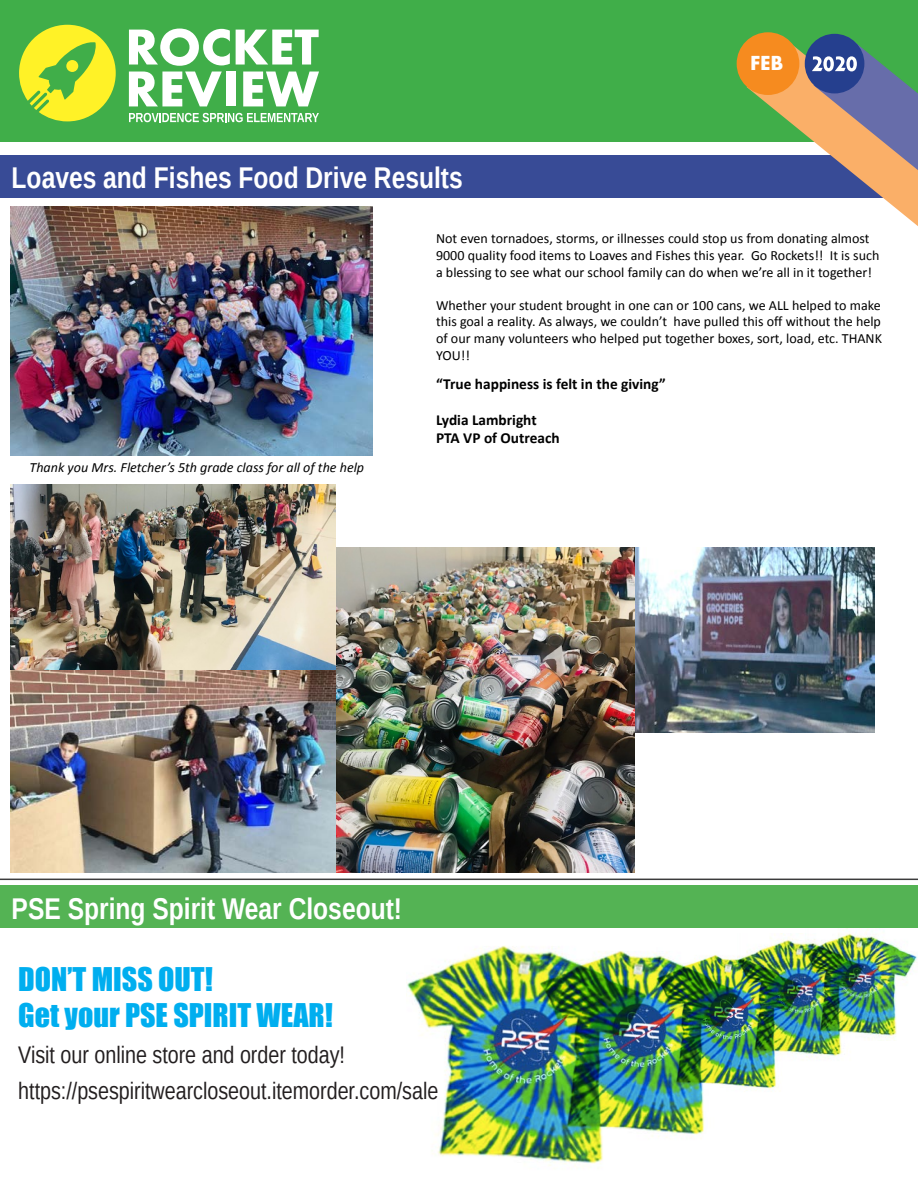
<style>
.page{position:relative;width:918px;height:1188px;background:#fff}
.page>*{position:absolute;margin:0;border:0;box-sizing:border-box;transform-origin:0 0}
.t1{font:700 30px "Liberation Sans Narrow";color:#fff}
.t2{font:30px "Impact";color:#00aeef}
.t3{font:24px "Liberation Sans Narrow";color:#231f20}
.t4{font:700 21px "Aharoni";color:#fff}
.t5{font:700 15.3px/17.9px "Calibri";color:#000}
.t6{font:14.1px/16.6px "Calibri";color:#000}
.t7{font:italic 14.1px "Calibri";color:#000}
</style>
<div class="page">
<div style="left:0;top:885px;width:918px;height:43px;background:#54b354"></div>
<div style="left:0;top:155px;width:918px;height:43px;background:#384b96"></div>
<img style="left:10px;top:206px;width:362px;height:250px">
<img style="left:10px;top:485px;width:325px;height:388px">
<img style="left:336px;top:548px;width:299px;height:325px">
<img style="left:636px;top:548px;width:238px;height:185px">
<div style="left:0;top:0;width:918px;height:141px;background:#40ae49"></div>
<svg style="left:19px;top:25px;width:97px;height:96px"></svg>
<svg style="left:129px;top:29px;width:101px;height:37px"></svg>
<svg style="left:236px;top:30px;width:83px;height:35px"></svg>
<svg style="left:129px;top:72px;width:93px;height:34px"></svg>
<div style="left:226px;top:72px;width:9px;height:34px;background:#fff"></div>
<svg style="left:243px;top:72px;width:76px;height:34px"></svg>
<svg style="left:129px;top:113px;width:190px;height:9px"></svg>
<div style="left:737px;top:32px;width:62px;height:63px;background:#f68b1f;border-radius:50%"></div>
<svg style="left:747px;top:37px;width:171px;height:189px"></svg>
<hr style="left:0;top:879px;width:918px;height:1px;background:#3c3c3d">
<img style="left:407px;top:945px;width:196px;height:221px">
<img style="left:540px;top:945px;width:165px;height:199px">
<img style="left:657px;top:948px;width:119px;height:148px">
<img style="left:737px;top:938px;width:106px;height:124px">
<img style="left:805px;top:928px;width:112px;height:112px">
<p class="t1" style="left:12px;top:157px;width:453px">Loaves and Fishes Food Drive Results</p>
<p class="t4" style="left:750px;top:55px;width:35px">FEB</p>
<p class="t7" style="left:30px;top:458px;width:336px">Thank you Mrs. Fletcher’s 5th grade class for all of the help</p>
<p class="t6" style="left:436px;top:230px;width:445px">Not even tornadoes, storms, or illnesses could stop us from donating almost<br>9000 quality food items to Loaves and Fishes this year. Go Rockets!! It is such a blessing to see what our school family can do when we’re all in it together!</p>
<p class="t6" style="left:436px;top:297px;width:447px;text-align:justify">Whether your student brought in one can or 100 cans, we ALL helped to make this goal a reality. As always, we couldn’t have pulled this off without the help of our many volunteers who helped put together boxes, sort, load, etc. THANK YOU!!</p>
<p class="t5" style="left:436px;top:375px;width:231px">“True happiness is felt in the giving”</p>
<p class="t5" style="left:436px;top:411px;width:125px">Lydia Lambright<br>PTA VP of Outreach</p>
<p class="t1" style="left:12px;top:888px;width:392px">PSE Spring Spirit Wear Closeout!</p>
<p class="t2" style="left:18px;top:956px;width:196px">DON’T MISS OUT!</p>
<p class="t2" style="left:18px;top:992px;width:316px">Get your PSE SPIRIT WEAR!</p>
<p class="t3" style="left:18px;top:1041px;width:328px">Visit our online store and order today!</p>
<p class="t3" style="left:18px;top:1077px;width:422px">https://psespiritwearcloseout.itemorder.com/sale</p>
</div>
